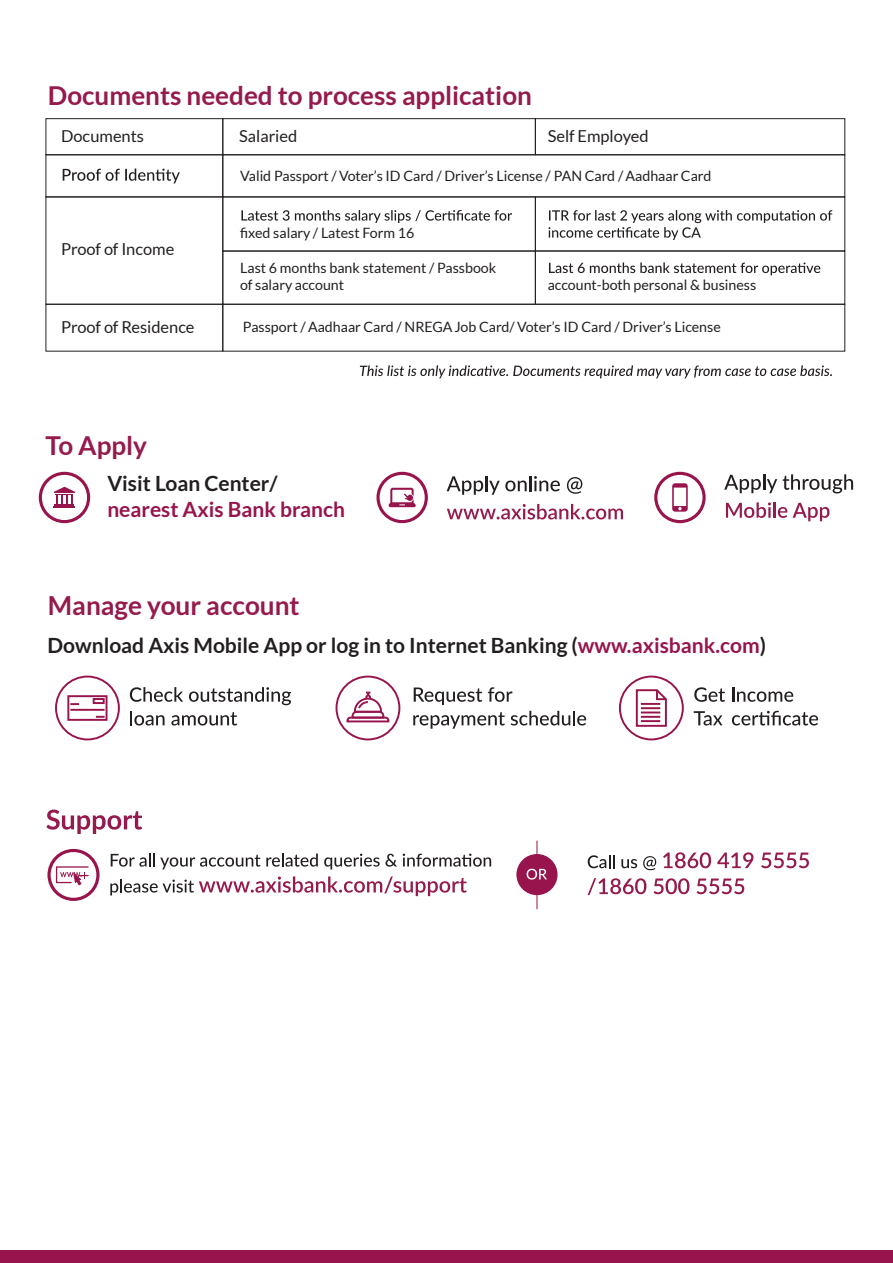
<style>
.page{position:relative;width:893px;height:1263px;background:#fff}
.page>*{position:absolute;margin:0;border:0;box-sizing:border-box;transform-origin:0 0}
.t1{font:700 26.25px "Lato";color:#951a4d}
.t2{font:700 26.1px "Lato";color:#951a4d}
.t3{font:700 21px "Lato";color:#231f20}
.t4{font:700 21px "Lato";color:#97144c}
.t5{font:16.5px "Lato";color:#231f20}
.t6{font:14.25px/17.1px "Lato";color:#231f20}
.s1{color:#97144c}
</style>
<div class="page">
<div style="left:46px;top:118px;width:177px;height:37px;border:1px solid #231f20"></div>
<div style="left:223px;top:118px;width:312px;height:37px;border:1px solid #231f20"></div>
<div style="left:535px;top:118px;width:310px;height:37px;border:1px solid #231f20"></div>
<div style="left:46px;top:155px;width:177px;height:42px;border:1px solid #231f20"></div>
<div style="left:535px;top:197px;width:310px;height:54px;border:1px solid #231f20"></div>
<div style="left:223px;top:251px;width:312px;height:53px;border:1px solid #231f20"></div>
<div style="left:535px;top:251px;width:310px;height:53px;border:1px solid #231f20"></div>
<div style="left:46px;top:304px;width:177px;height:47px;border:1px solid #231f20"></div>
<div style="left:223px;top:304px;width:622px;height:47px;border:1px solid #231f20"></div>
<div style="left:223px;top:155px;width:622px;height:42px;border:1px solid #231f20"></div>
<svg style="left:360px;top:365px;width:472px;height:13px"></svg>
<svg style="left:63px;top:169px;width:117px;height:14px"></svg>
<svg style="left:241px;top:210px;width:271px;height:13px"></svg>
<svg style="left:549px;top:262px;width:271px;height:13px"></svg>
<svg style="left:548px;top:210px;width:284px;height:30px"></svg>
<div style="left:0;top:1250px;width:893px;height:13px;background:#97144c"></div>
<svg style="left:46px;top:809px;width:96px;height:25px"></svg>
<svg style="left:111px;top:853px;width:207px;height:16px"></svg>
<svg style="left:324px;top:854px;width:73px;height:15px"></svg>
<svg style="left:403px;top:853px;width:88px;height:14px"></svg>
<svg style="left:110px;top:876px;width:357px;height:20px"></svg>
<svg style="left:588px;top:855px;width:27px;height:13px"></svg>
<svg style="left:621px;top:859px;width:16px;height:9px"></svg>
<svg style="left:643px;top:856px;width:13px;height:14px"></svg>
<svg style="left:663px;top:852px;width:48px;height:16px"></svg>
<svg style="left:717px;top:852px;width:36px;height:16px"></svg>
<svg style="left:761px;top:852px;width:48px;height:16px"></svg>
<svg style="left:588px;top:878px;width:58px;height:17px"></svg>
<svg style="left:653px;top:878px;width:36px;height:16px"></svg>
<svg style="left:696px;top:878px;width:48px;height:16px"></svg>
<div style="left:47px;top:849px;width:53px;height:52px;border:3px solid #97144c;border-radius:50%"></div>
<hr style="left:536px;top:840px;width:1px;height:69px;background:#97144c">
<div style="left:516px;top:854px;width:41px;height:41px;background:#97144c;border-radius:50%"></div>
<svg style="left:527px;top:869px;width:20px;height:10px"></svg>
<svg style="left:55px;top:866px;width:34px;height:19px"></svg>
<svg style="left:447px;top:476px;width:36px;height:19px"></svg>
<hr style="left:485px;top:476px;width:3px;height:15px;background:#231f20">
<svg style="left:489px;top:476px;width:71px;height:19px"></svg>
<svg style="left:567px;top:477px;width:15px;height:17px"></svg>
<svg style="left:447px;top:504px;width:176px;height:15px"></svg>
<div style="left:376px;top:472px;width:52px;height:51px;border:3px solid #97144c;border-radius:50%"></div>
<svg style="left:388px;top:488px;width:28px;height:19px"></svg>
<svg style="left:724px;top:474px;width:53px;height:19px"></svg>
<svg style="left:783px;top:474px;width:70px;height:19px"></svg>
<svg style="left:726px;top:502px;width:45px;height:16px"></svg>
<hr style="left:773px;top:502px;width:3px;height:16px;background:#951a4d">
<svg style="left:778px;top:507px;width:9px;height:11px"></svg>
<svg style="left:793px;top:503px;width:36px;height:18px"></svg>
<div style="left:654px;top:472px;width:52px;height:51px;border:3px solid #97144c;border-radius:50%"></div>
<svg style="left:672px;top:483px;width:16px;height:29px"></svg>
<div style="left:39px;top:472px;width:51px;height:51px;border:3px solid #97144c;border-radius:50%"></div>
<hr style="left:54px;top:506px;width:21px;height:2px;background:#97144c">
<svg style="left:53px;top:487px;width:22px;height:18px"></svg>
<svg style="left:130px;top:687px;width:53px;height:15px"></svg>
<svg style="left:189px;top:687px;width:102px;height:18px"></svg>
<svg style="left:130px;top:711px;width:35px;height:14px"></svg>
<svg style="left:171px;top:712px;width:66px;height:13px"></svg>
<svg style="left:414px;top:687px;width:68px;height:18px"></svg>
<svg style="left:488px;top:687px;width:24px;height:15px"></svg>
<svg style="left:413px;top:712px;width:92px;height:17px"></svg>
<svg style="left:511px;top:711px;width:75px;height:14px"></svg>
<svg style="left:694px;top:687px;width:31px;height:15px"></svg>
<svg style="left:732px;top:687px;width:61px;height:15px"></svg>
<svg style="left:694px;top:711px;width:28px;height:14px"></svg>
<svg style="left:732px;top:711px;width:86px;height:14px"></svg>
<div style="left:67px;top:695px;width:40px;height:26px;border:2px solid #97144c"></div>
<hr style="left:70px;top:709px;width:35px;height:2px;background:#97144c">
<svg style="left:70px;top:703px;width:9px;height:2px"></svg>
<svg style="left:96px;top:716px;width:9px;height:2px"></svg>
<div style="left:93px;top:698px;width:12px;height:6px;border:2px solid #97144c"></div>
<svg style="left:346px;top:692px;width:44px;height:31px"></svg>
<svg style="left:635px;top:689px;width:32px;height:38px"></svg>
<div style="left:336px;top:676px;width:64px;height:64px;border:2px solid #97144c;border-radius:50%"></div>
<div style="left:619px;top:676px;width:65px;height:64px;border:2px solid #97144c;border-radius:50%"></div>
<div style="left:55px;top:676px;width:65px;height:64px;border:2px solid #97144c;border-radius:50%"></div>
<h2 class="t2" style="left:48px;top:81px;width:486px">Documents needed to process application</h2>
<p class="t5" style="left:61px;top:126px;width:84px">Documents</p>
<p class="t5" style="left:239px;top:126px;width:60px">Salaried</p>
<p class="t5" style="left:548px;top:126px;width:102px">Self Employed</p>
<p class="t5" style="left:61px;top:240px;width:115px">Proof of Income</p>
<p class="t5" style="left:61px;top:317px;width:135px">Proof of Residence</p>
<p class="t6" style="left:240px;top:167px;width:473px">Valid Passport / Voter’s ID Card / Driver’s License / PAN Card / Aadhaar Card</p>
<p class="t6" style="left:240px;top:224px;width:176px">fixed salary / Latest Form 16</p>
<p class="t6" style="left:240px;top:259px;width:258px">Last 6 months bank statement / Passbook of salary account</p>
<p class="t6" style="left:548px;top:276px;width:210px">account-both personal &amp; business</p>
<p class="t6" style="left:243px;top:318px;width:479px">Passport / Aadhaar Card / NREGAJob Card/ Voter’s ID Card / Driver’s License</p>
<h2 class="t2" style="left:46px;top:430px;width:103px">To Apply</h2>
<h3 class="t3" style="left:107px;top:472px;width:172px">Visit Loan Center/</h3>
<h3 class="t4" style="left:107px;top:497px;width:239px">nearest Axis Bank branch</h3>
<h1 class="t1" style="left:48px;top:590px;width:253px">Manage your account</h1>
<h3 class="t3" style="left:48px;top:634px;width:720px">Download Axis Mobile App or log in to Internet Banking (<span class="s1">www.axisbank.com</span>)</h3>
</div>
